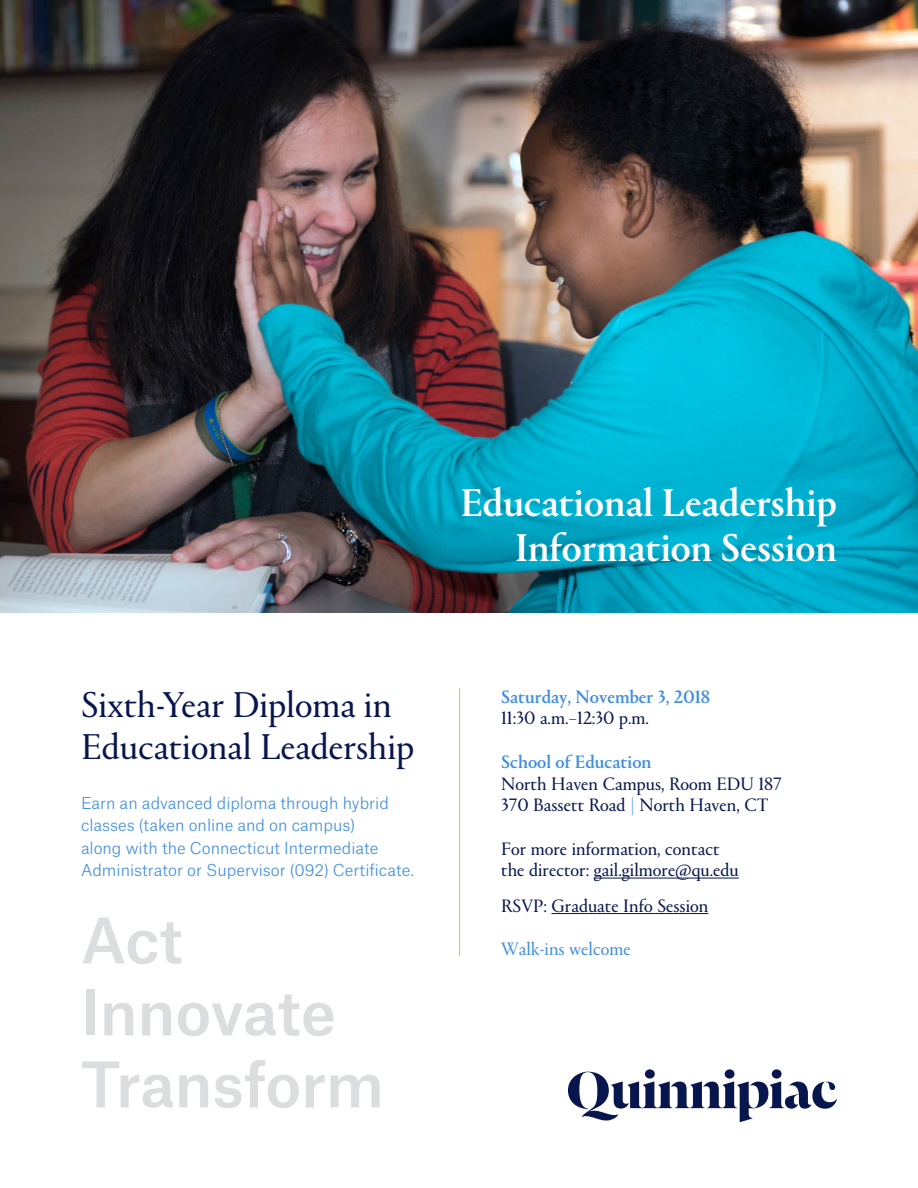
<style>
.page{position:relative;width:918px;height:1188px;background:#fff}
.page>*{position:absolute;margin:0;border:0;box-sizing:border-box;transform-origin:0 0}
.t1{font:500 60px "Atlas Grotesk";color:#dcddde}
.t2{font:500 40.5px/45px "Portrait Q";color:#fff;text-align:right}
.t3{font:37.5px/42px "Portrait Q";color:#08164e}
.t4{font:18.75px/21.8px "Portrait Q";color:#08164e}
.t5{font:500 18.75px "Portrait Q";color:#418fde}
.t6{font:18.75px "Portrait Q";color:#418fde}
.location__schools{font:300 15.75px/22.5px "Atlas Grotesk";color:#418fde}
.s1{color:#4495d1}
</style>
<div class="page">
<img style="left:0;top:0;width:918px;height:613px">
<hr style="left:459px;top:688px;width:1px;height:268px;background:#ffb71e">
<hr style="left:594px;top:878px;width:145px;height:1px;background:#08164e">
<hr style="left:551px;top:913px;width:157px;height:1px;background:#08164e">
<svg style="left:568px;top:1069px;width:269px;height:53px"></svg>
<p class="t2" style="left:460px;top:478px;width:378px">Educational Leadership<br>Information Session</p>
<p class="t3" style="left:81px;top:683px;width:335px">Sixth-Year Diploma in<br>Educational Leadership</p>
<p class="location__schools" style="left:81px;top:790px;width:335px">Earn an advanced diploma through hybrid classes (taken online and on campus)<br>along with the Connecticut Intermediate Administrator or Supervisor (092) Certificate.</p>
<p class="t1" style="left:81px;top:892px;width:103px">Act</p>
<p class="t1" style="left:81px;top:964px;width:256px">Innovate</p>
<p class="t1" style="left:81px;top:1036px;width:304px">Transform</p>
<p class="t5" style="left:501px;top:684px;width:211px">Saturday, November 3, 2018</p>
<p class="t4" style="left:501px;top:707px;width:149px">11:30 a.m.–12:30 p.m.</p>
<p class="t5" style="left:501px;top:749px;width:152px">School of Education</p>
<p class="t4" style="left:501px;top:772px;width:282px">North Haven Campus, Room EDU 187</p>
<p class="t4" style="left:501px;top:794px;width:269px">370 Bassett Road <span class="s1">|</span> North Haven, CT</p>
<p class="t4" style="left:501px;top:837px;width:239px">For more information, contact the director: gail.gilmore@qu.edu</p>
<p class="t4" style="left:501px;top:894px;width:209px">RSVP: Graduate Info Session</p>
<p class="t6" style="left:501px;top:937px;width:131px">Walk-ins welcome</p>
</div>
